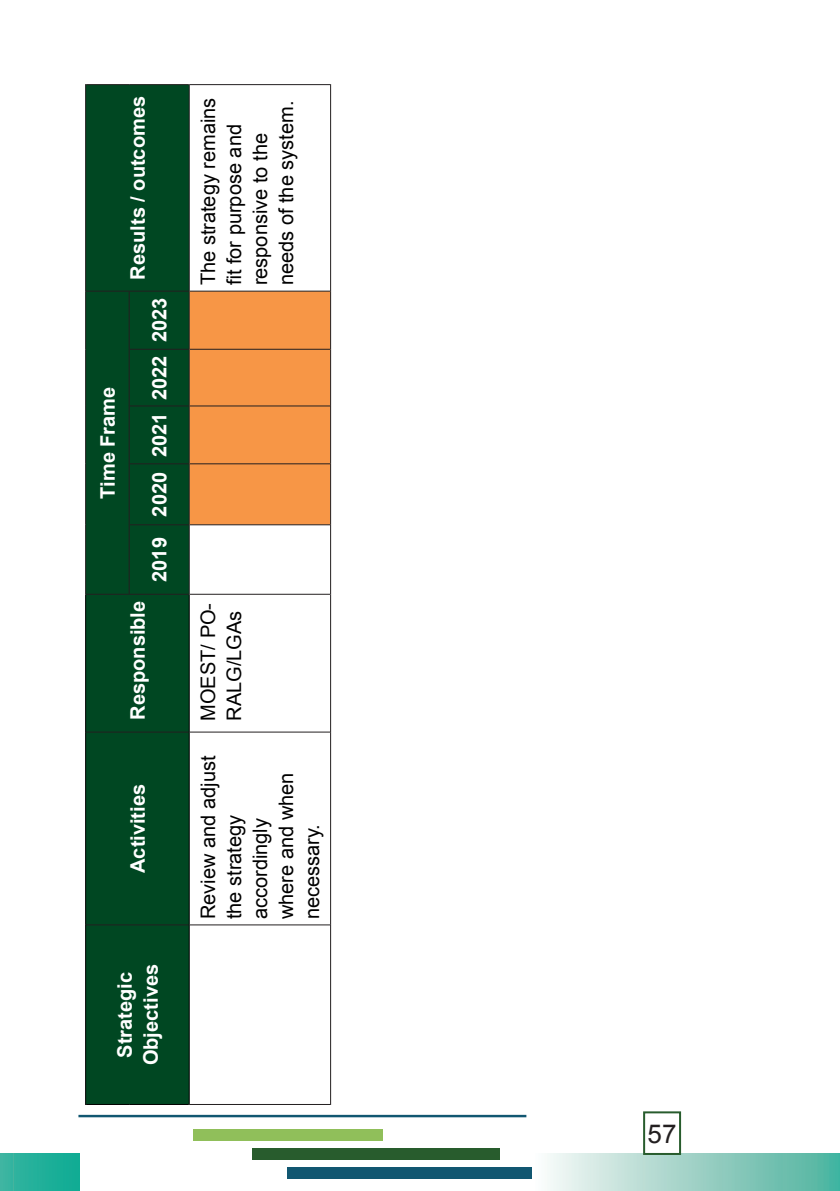
<style>
.page{position:relative;width:840px;height:1191px;background:#fff}
.page>*{position:absolute;margin:0;border:0;box-sizing:border-box;transform-origin:0 0}
.t1{font:26px "Arial";color:#231f20}
.t2{font:20px/26px "Arial";color:#000}
.t3{font:700 20px/26px "Arial";color:#fff;text-align:center}
</style>
<div class="page">
<div style="left:193px;top:1129px;width:189px;height:11px;background:#90bf5a"></div>
<div style="left:78px;top:1114px;width:448px;height:3px;background:#285c2d;border:2px solid #115771"></div>
<div style="left:251px;top:1147px;width:248px;height:12px;background:#285c2d"></div>
<div style="left:287px;top:1167px;width:248px;height:11px;background:#115771"></div>
<div style="left:0;top:1153px;width:79px;height:38px;background:linear-gradient(to right,#3ab5a1,#0cab93)"></div>
<div style="left:532px;top:1153px;width:307px;height:38px;background:linear-gradient(to right,#fdfaf9,#4bb09c)"></div>
<div style="left:642px;top:1111px;width:38px;height:44px;border:2px solid #285c2d"></div>
<div style="left:86px;top:85px;width:103px;height:1019px;background:#004722"></div>
<div style="left:190px;top:292px;width:140px;height:232px;background:#f79646"></div>
<hr style="left:86px;top:924px;width:43px;height:1px;background:#231f20">
<hr style="left:86px;top:731px;width:43px;height:1px;background:#231f20">
<hr style="left:129px;top:924px;width:60px;height:1px;background:#231f20">
<hr style="left:129px;top:731px;width:60px;height:1px;background:#231f20">
<hr style="left:130px;top:524px;width:59px;height:1px;background:#231f20">
<hr style="left:130px;top:463px;width:59px;height:1px;background:#231f20">
<hr style="left:130px;top:405px;width:59px;height:1px;background:#231f20">
<hr style="left:130px;top:349px;width:59px;height:1px;background:#231f20">
<hr style="left:190px;top:1104px;width:140px;height:1px;background:#231f20">
<hr style="left:330px;top:925px;width:1px;height:180px;background:#231f20">
<hr style="left:190px;top:924px;width:140px;height:1px;background:#231f20">
<hr style="left:330px;top:732px;width:1px;height:193px;background:#231f20">
<hr style="left:190px;top:731px;width:140px;height:1px;background:#231f20">
<hr style="left:330px;top:594px;width:1px;height:138px;background:#231f20">
<hr style="left:190px;top:594px;width:140px;height:1px;background:#231f20">
<hr style="left:330px;top:525px;width:1px;height:69px;background:#231f20">
<hr style="left:190px;top:84px;width:140px;height:1px;background:#231f20">
<hr style="left:330px;top:84px;width:1px;height:207px;background:#231f20">
<hr style="left:85px;top:925px;width:1px;height:180px;background:#000">
<hr style="left:86px;top:1104px;width:43px;height:1px;background:#000">
<hr style="left:85px;top:732px;width:1px;height:193px;background:#000">
<hr style="left:85px;top:595px;width:1px;height:137px;background:#000">
<hr style="left:129px;top:1104px;width:60px;height:1px;background:#000">
<hr style="left:189px;top:925px;width:1px;height:180px;background:#000">
<hr style="left:189px;top:732px;width:1px;height:193px;background:#000">
<hr style="left:189px;top:595px;width:1px;height:137px;background:#000">
<hr style="left:85px;top:84px;width:1px;height:207px;background:#231f20">
<hr style="left:86px;top:84px;width:43px;height:1px;background:#231f20">
<hr style="left:129px;top:84px;width:60px;height:1px;background:#231f20">
<hr style="left:189px;top:84px;width:1px;height:207px;background:#231f20">
<hr style="left:85px;top:525px;width:1px;height:70px;background:#231f20">
<hr style="left:86px;top:594px;width:43px;height:1px;background:#231f20">
<hr style="left:85px;top:464px;width:1px;height:61px;background:#231f20">
<hr style="left:85px;top:406px;width:1px;height:58px;background:#231f20">
<hr style="left:85px;top:349px;width:1px;height:57px;background:#231f20">
<hr style="left:85px;top:291px;width:1px;height:58px;background:#231f20">
<hr style="left:86px;top:291px;width:43px;height:1px;background:#231f20">
<hr style="left:129px;top:525px;width:1px;height:70px;background:#231f20">
<hr style="left:130px;top:594px;width:59px;height:1px;background:#231f20">
<hr style="left:129px;top:464px;width:1px;height:61px;background:#231f20">
<hr style="left:129px;top:406px;width:1px;height:58px;background:#231f20">
<hr style="left:129px;top:349px;width:1px;height:57px;background:#231f20">
<hr style="left:129px;top:291px;width:1px;height:58px;background:#231f20">
<hr style="left:130px;top:291px;width:59px;height:1px;background:#231f20">
<hr style="left:189px;top:525px;width:1px;height:70px;background:#231f20">
<hr style="left:189px;top:464px;width:1px;height:61px;background:#231f20">
<hr style="left:189px;top:406px;width:1px;height:58px;background:#231f20">
<hr style="left:189px;top:349px;width:1px;height:57px;background:#231f20">
<hr style="left:189px;top:291px;width:1px;height:58px;background:#231f20">
<hr style="left:190px;top:524px;width:140px;height:1px;background:#231f20">
<hr style="left:330px;top:464px;width:1px;height:61px;background:#231f20">
<hr style="left:190px;top:463px;width:140px;height:1px;background:#231f20">
<hr style="left:330px;top:406px;width:1px;height:58px;background:#231f20">
<hr style="left:190px;top:405px;width:140px;height:1px;background:#231f20">
<hr style="left:330px;top:349px;width:1px;height:57px;background:#231f20">
<hr style="left:190px;top:349px;width:140px;height:1px;background:#231f20">
<hr style="left:190px;top:291px;width:140px;height:1px;background:#231f20">
<hr style="left:330px;top:291px;width:1px;height:58px;background:#231f20">
<p class="t3" style="left:125px;top:279px;width:185px;rotate:-90deg">Results / outcomes</p>
<p class="t3" style="left:95px;top:498px;width:113px;rotate:-90deg">Time Frame</p>
<p class="t3" style="left:147px;top:342px;width:46px;rotate:-90deg">2023</p>
<p class="t3" style="left:147px;top:400px;width:46px;rotate:-90deg">2022</p>
<p class="t3" style="left:147px;top:457px;width:46px;rotate:-90deg">2021</p>
<p class="t3" style="left:147px;top:516px;width:46px;rotate:-90deg">2020</p>
<p class="t3" style="left:147px;top:582px;width:46px;rotate:-90deg">2019</p>
<p class="t3" style="left:125px;top:720px;width:120px;rotate:-90deg">Responsible</p>
<p class="t3" style="left:125px;top:873px;width:90px;rotate:-90deg">Activities</p>
<p class="t3" style="left:112px;top:1065px;width:103px;rotate:-90deg">Strategic<br>Objectives</p>
<p class="t2" style="left:195px;top:285px;width:189px;rotate:-90deg">The strategy remains fit for purpose and responsive to the needs of the system.</p>
<p class="t2" style="left:195px;top:720px;width:119px;rotate:-90deg">MOEST/ PO-<br>RALG/LGAs</p>
<p class="t2" style="left:195px;top:919px;width:165px;rotate:-90deg">Review and adjust the strategy accordingly<br>where and when necessary.</p>
<h1 class="t1" style="left:647px;top:1116px;width:30px">57</h1>
</div>
